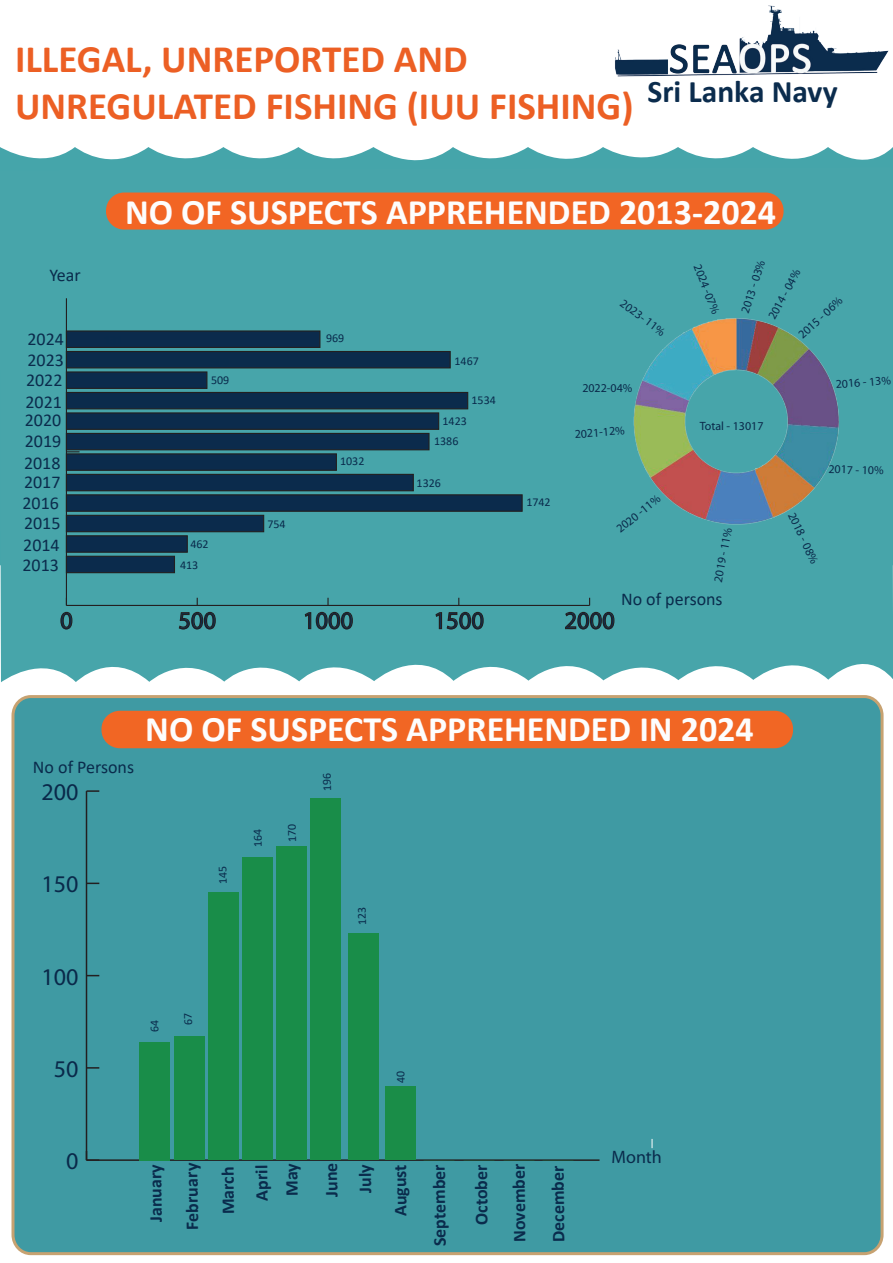
<style>
.page{position:relative;width:893px;height:1263px;background:#fff}
.page>*{position:absolute;margin:0;border:0;box-sizing:border-box;transform-origin:0 0}
.t1{font:700 39px/46.8px "Calibri";color:#ec5f24}
.t2{font:700 36px "Calibri";color:#fdfdfd}
.t3{font:24.45px "Myriad Pro";color:#0b2b4c}
.t4{font:24px "Myriad Pro";color:#0a294a}
.t5{font:700 18px/38.2px "Calibri";color:#0a2b4c}
.t6{font:18px "Calibri";color:#0b2b4c}
.t7{font:18px "Calibri";color:#0a2b4c}
.t8{font:18px "Myriad Pro";color:#0a2b4c}
.t9{font:12px "Myriad Pro";color:#0a294a}
.t10{font:12px/20.2px "Calibri";color:#0a2b4c}
</style>
<div class="page">
<div style="left:13px;top:696px;width:869px;height:557px;background:#3f9aa3;border-radius:18px"></div>
<div style="left:12px;top:695px;width:872px;height:560px;border:3px solid #c7a271;border-radius:18px"></div>
<svg style="left:0;top:147px;width:893px;height:20px;fill:#45a5aa"></svg>
<div style="left:0;top:167px;width:893px;height:515px;background:#47a5aa"></div>
<img style="left:615px;top:5px;width:274px;height:72px">
<div style="left:106px;top:193px;width:677px;height:37px;background:#f26524;border-radius:18px"></div>
<svg style="left:60px;top:611px;width:13px;height:19px"></svg>
<svg style="left:178px;top:611px;width:38px;height:19px"></svg>
<svg style="left:304px;top:611px;width:49px;height:19px"></svg>
<svg style="left:435px;top:611px;width:49px;height:19px"></svg>
<svg style="left:564px;top:611px;width:51px;height:19px"></svg>
<hr style="left:66px;top:605px;width:524px;height:1px;background:#231f20">
<svg style="left:327px;top:598px;width:2px;height:7px"></svg>
<hr style="left:66px;top:298px;width:1px;height:307px;background:#231f20">
<svg style="left:67px;top:451px;width:13px;height:1px"></svg>
<div style="left:66px;top:556px;width:109px;height:17px;background:#0b2b4c;border:1px solid #231f20"></div>
<div style="left:66px;top:535px;width:122px;height:18px;background:#0b2b4c;border:1px solid #231f20"></div>
<div style="left:66px;top:515px;width:198px;height:17px;background:#0b2b4c;border:1px solid #231f20"></div>
<div style="left:66px;top:494px;width:457px;height:18px;background:#0b2b4c;border:1px solid #231f20"></div>
<div style="left:66px;top:474px;width:348px;height:17px;background:#0b2b4c;border:1px solid #231f20"></div>
<div style="left:66px;top:453px;width:271px;height:18px;background:#0b2b4c;border:1px solid #231f20"></div>
<div style="left:66px;top:433px;width:364px;height:17px;background:#0b2b4c;border:1px solid #231f20"></div>
<div style="left:66px;top:412px;width:373px;height:18px;background:#0b2b4c;border:1px solid #231f20"></div>
<div style="left:66px;top:392px;width:402px;height:17px;background:#0b2b4c;border:1px solid #231f20"></div>
<div style="left:66px;top:371px;width:141px;height:18px;background:#0b2b4c;border:1px solid #231f20"></div>
<div style="left:66px;top:351px;width:385px;height:17px;background:#0b2b4c;border:1px solid #231f20"></div>
<div style="left:66px;top:330px;width:254px;height:18px;background:#0b2b4c;border:1px solid #231f20"></div>
<img style="left:607px;top:316px;width:250px;height:212px">
<div style="left:102px;top:711px;width:691px;height:37px;background:#f16624;border-radius:18px"></div>
<hr style="left:87px;top:1159px;width:513px;height:2px;background:#231f20">
<hr style="left:86px;top:791px;width:1px;height:369px;background:#231f20">
<svg style="left:86px;top:1151px;width:13px;height:10px"></svg>
<svg style="left:87px;top:1067px;width:12px;height:2px"></svg>
<svg style="left:87px;top:975px;width:12px;height:1px"></svg>
<svg style="left:87px;top:883px;width:12px;height:1px"></svg>
<svg style="left:87px;top:790px;width:12px;height:2px"></svg>
<div style="left:385px;top:1086px;width:31px;height:74px;background:#1a8d48"></div>
<div style="left:348px;top:933px;width:30px;height:227px;background:#198d49"></div>
<div style="left:311px;top:798px;width:30px;height:362px;background:#198d49"></div>
<div style="left:276px;top:846px;width:31px;height:314px;background:#198d49"></div>
<div style="left:242px;top:857px;width:31px;height:303px;background:#198d49"></div>
<div style="left:208px;top:892px;width:31px;height:268px;background:#198d49"></div>
<div style="left:174px;top:1036px;width:30px;height:124px;background:#198d49"></div>
<div style="left:140px;top:1042px;width:30px;height:118px;background:#198d49"></div>
<h1 class="t1" style="left:15px;top:35px;width:824px">ILLEGAL, UNREPORTED AND<br>UNREGULATED FISHING (IUU FISHING) <sup>Sri</sup> <sup>Lanka</sup> <sup>Navy</sup></h1>
<h2 class="t2" style="left:125px;top:186px;width:653px">NO OF SUSPECTS APPREHENDED 2013-2024</h2>
<h3 class="t7" style="left:50px;top:262px;width:33px">Year</h3>
<h3 class="t6" style="left:28px;top:327px;width:38px">2024</h3>
<h3 class="t6" style="left:28px;top:347px;width:38px">2023</h3>
<h3 class="t6" style="left:26px;top:367px;width:38px">2022</h3>
<p class="t10" style="left:211px;top:370px;width:20px">509</p>
<p class="t10" style="left:326px;top:328px;width:20px">969</p>
<p class="t10" style="left:454px;top:351px;width:26px">1467</p>
<p class="t9" style="left:626px;top:296px;width:54px;rotate:37deg">2023- 11%</p>
<p class="t9" style="left:582px;top:380px;width:52px">2022-04%</p>
<p class="t9" style="left:704px;top:262px;width:54px;rotate:69deg">2024 -07%</p>
<p class="t9" style="left:738px;top:311px;width:57px;rotate:-72deg">2013 - 03%</p>
<p class="t9" style="left:765px;top:315px;width:57px;rotate:-62deg">2014 - 04%</p>
<p class="t9" style="left:795px;top:331px;width:57px;rotate:-43deg">2015 - 06%</p>
<p class="t9" style="left:835px;top:377px;width:57px;rotate:-5deg">2016 - 13%</p>
<h3 class="t6" style="left:26px;top:389px;width:38px">2021</h3>
<p class="t10" style="left:472px;top:389px;width:26px">1534</p>
<h3 class="t6" style="left:25px;top:408px;width:38px">2020</h3>
<h3 class="t6" style="left:25px;top:429px;width:38px">2019</h3>
<p class="t10" style="left:442px;top:411px;width:26px">1423</p>
<p class="t10" style="left:434px;top:431px;width:26px">1386</p>
<p class="t9" style="left:574px;top:426px;width:52px;rotate:-4deg">2021-12%</p>
<p class="t9" style="left:700px;top:418px;width:65px">Total - 13017</p>
<h3 class="t6" style="left:24px;top:450px;width:38px">2018</h3>
<p class="t10" style="left:340px;top:451px;width:26px">1032</p>
<p class="t9" style="left:829px;top:462px;width:57px;rotate:1deg">2017 - 10%</p>
<h3 class="t6" style="left:24px;top:470px;width:38px">2017</h3>
<p class="t10" style="left:417px;top:472px;width:26px">1326</p>
<h3 class="t6" style="left:23px;top:490px;width:38px">2016</h3>
<h3 class="t6" style="left:24px;top:510px;width:38px">2015</h3>
<h3 class="t6" style="left:23px;top:532px;width:38px">2014</h3>
<h3 class="t6" style="left:22px;top:553px;width:38px">2013</h3>
<p class="t10" style="left:180px;top:534px;width:30px;text-indent:10px">462<br>413</p>
<p class="t10" style="left:267px;top:513px;width:20px">754</p>
<p class="t10" style="left:526px;top:492px;width:26px">1742</p>
<p class="t9" style="left:613px;top:524px;width:54px;rotate:-39deg">2020 -11%</p>
<p class="t9" style="left:710px;top:580px;width:57px;rotate:-79deg">2019 - 11%</p>
<p class="t9" style="left:798px;top:510px;width:57px;rotate:65deg">2018 - 08%</p>
<h3 class="t7" style="left:621px;top:586px;width:103px">No of persons</h3>
<h3 class="t3" style="left:60px;top:605px;width:14px">0</h3>
<h3 class="t3" style="left:178px;top:605px;width:39px">500</h3>
<h3 class="t3" style="left:303px;top:605px;width:52px">1000</h3>
<h3 class="t3" style="left:434px;top:605px;width:52px">1500</h3>
<h3 class="t3" style="left:564px;top:605px;width:52px">2000</h3>
<h3 class="t7" style="left:33px;top:754px;width:103px">No of Persons</h3>
<h3 class="t4" style="left:41px;top:777px;width:39px">200</h3>
<h2 class="t2" style="left:145px;top:703px;width:610px">NO OF SUSPECTS APPREHENDED IN 2024</h2>
<h3 class="t4" style="left:41px;top:869px;width:39px">150</h3>
<h3 class="t4" style="left:41px;top:962px;width:39px">100</h3>
<h3 class="t4" style="left:54px;top:1054px;width:26px">50</h3>
<h3 class="t4" style="left:66px;top:1146px;width:14px">0</h3>
<h3 class="t5" style="left:137px;top:1223px;width:60px;rotate:-91deg">January</h3>
<h3 class="t5" style="left:173px;top:1230px;width:68px;rotate:-91deg">February</h3>
<h3 class="t5" style="left:209px;top:1215px;width:49px;rotate:-91deg">March</h3>
<h3 class="t5" style="left:247px;top:1201px;width:38px;line-height:30px;rotate:-91deg">April<br>May</h3>
<h3 class="t5" style="left:312px;top:1197px;width:36px;rotate:-91deg">June</h3>
<h3 class="t5" style="left:346px;top:1193px;width:30px;rotate:-91deg">July</h3>
<h3 class="t5" style="left:382px;top:1247px;width:84px;line-height:38.7px;text-align:right;rotate:-91deg">August<br>September</h3>
<h3 class="t5" style="left:463px;top:1244px;width:81px;text-align:justify;text-indent:18px;rotate:-91deg">October November December</h3>
<h3 class="t8" style="left:611px;top:1145px;width:52px">Month</h3>
</div>
